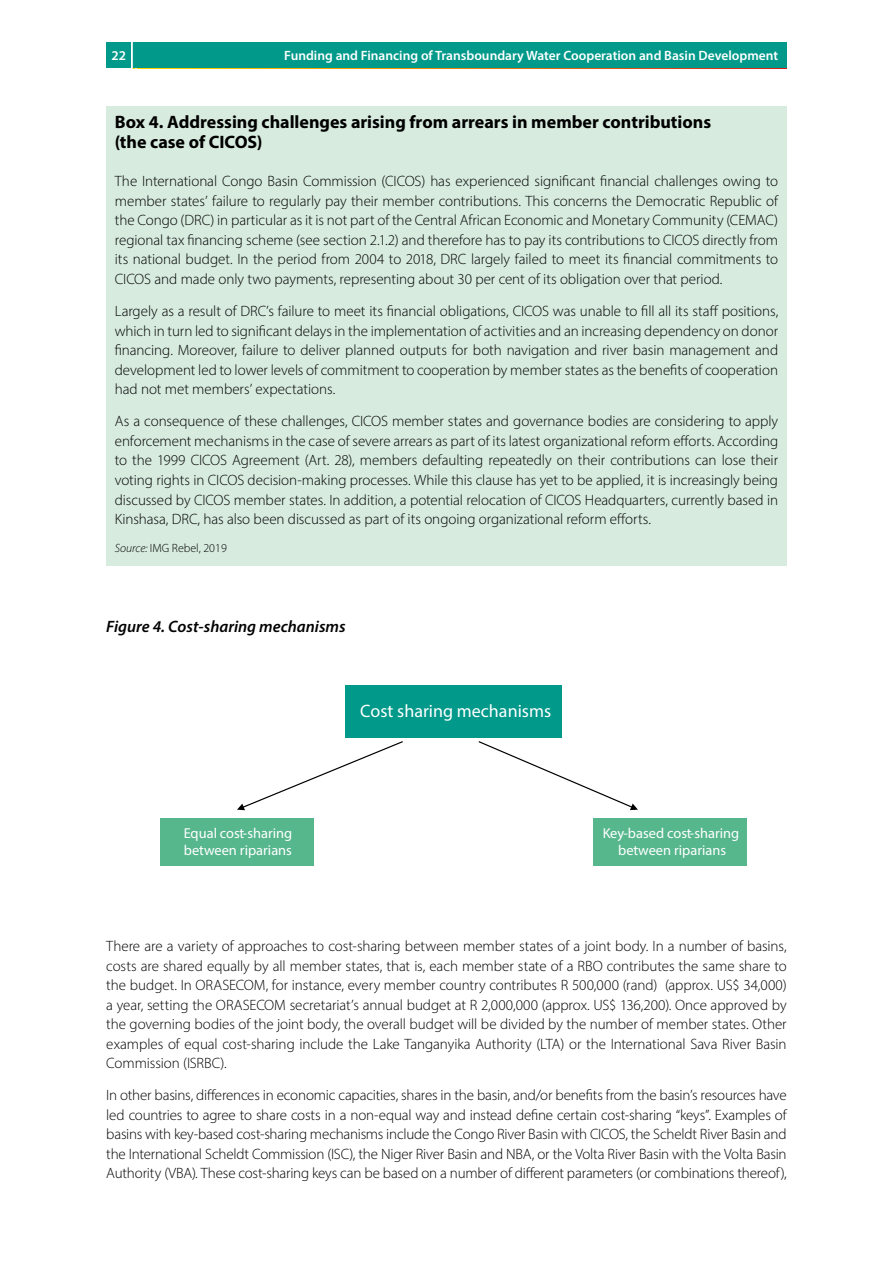
<style>
.page{position:relative;width:893px;height:1263px;background:#fff}
.page>*{position:absolute;margin:0;border:0;box-sizing:border-box;transform-origin:0 0}
.t1{font:700 18px/19.5px "Myriad Pro";color:#000}
.t2{font:18px "Myriad Pro";color:#fff}
.t3{font:italic 600 16.5px "Myriad Pro";color:#000}
.t4{font:300 15px/19.5px "Myriad Pro";letter-spacing:-.005em;color:#000;text-align:justify}
.t5{font:14.4px/17.2px "Myriad Pro";color:#fff}
.t6{font:600 13.5px "Myriad Pro";color:#fff}
.t7{font:300 12px "Myriad Pro";color:#000}
.s1{font-style:italic}
</style>
<div class="page">
<div style="left:106px;top:43px;width:681px;height:25px;background:#00998a"></div>
<hr style="left:131px;top:30px;width:2px;height:50px;background:#fff">
<div style="left:345px;top:685px;width:217px;height:53px;background:#00998a"></div>
<div style="left:160px;top:818px;width:154px;height:48px;background:#56b78d"></div>
<div style="left:593px;top:818px;width:154px;height:48px;background:#56b78d"></div>
<svg style="left:478px;top:741px;width:160px;height:69px"></svg>
<svg style="left:237px;top:741px;width:166px;height:69px"></svg>
<div style="left:106px;top:106px;width:681px;height:460px;background:#d7ebdf"></div>
<p class="t6" style="left:111px;top:47px;width:16px">22</p>
<p class="t6" style="left:284px;top:47px;width:495px">Funding and Financing of Transboundary Water Cooperation and Basin Development</p>
<p class="t1" style="left:115px;top:112px;width:598px">Box 4. Addressing challenges arising from arrears in member contributions (the case of CICOS)</p>
<p class="t4" style="left:115px;top:172px;width:665px">The International Congo Basin Commission (CICOS) has experienced significant financial challenges owing to member states’ failure to regularly pay their member contributions. This concerns the Democratic Republic of the Congo (DRC) in particular as it is not part of the Central African Economic and Monetary Community (CEMAC) regional tax financing scheme (see section 2.1.2) and therefore has to pay its contributions to CICOS directly from its national budget. In the period from 2004 to 2018, DRC largely failed to meet its financial commitments to CICOS and made only two payments, representing about 30 per cent of its obligation over that period.</p>
<p class="t4" style="left:115px;top:301px;width:665px">Largely as a result of DRC’s failure to meet its financial obligations, CICOS was unable to fill all its staff positions, which in turn led to significant delays in the implementation of activities and an increasing dependency on donor financing. Moreover, failure to deliver planned outputs for both navigation and river basin management and development led to lower levels of commitment to cooperation by member states as the benefits of cooperation had not met members’ expectations.</p>
<p class="t4" style="left:115px;top:412px;width:665px">As a consequence of these challenges, CICOS member states and governance bodies are considering to apply enforcement mechanisms in the case of severe arrears as part of its latest organizational reform efforts. According to the 1999 CICOS Agreement (Art. 28), members defaulting repeatedly on their contributions can lose their voting rights in CICOS decision-making processes. While this clause has yet to be applied, it is increasingly being discussed by CICOS member states. In addition, a potential relocation of CICOS Headquarters, currently based in Kinshasa, DRC, has also been discussed as part of its ongoing organizational reform efforts.</p>
<p class="t7" style="left:115px;top:541px;width:114px"><span class="s1">Source:</span> IMG Rebel, 2019</p>
<p class="t3" style="left:106px;top:616px;width:241px">Figure 4. Cost-sharing mechanisms</p>
<p class="t2" style="left:360px;top:700px;width:193px">Cost sharing mechanisms</p>
<p class="t5" style="left:184px;top:824px;width:110px">Equal cost-sharing between riparians</p>
<p class="t5" style="left:603px;top:824px;width:138px;text-align:center">Key-based cost-sharing between riparians</p>
<p class="t4" style="left:106px;top:936px;width:682px">There are a variety of approaches to cost-sharing between member states of a joint body. In a number of basins, costs are shared equally by all member states, that is, each member state of a RBO contributes the same share to the budget. In ORASECOM, for instance, every member country contributes R 500,000 (rand) (approx. US$ 34,000) a year, setting the ORASECOM secretariat’s annual budget at R 2,000,000 (approx. US$ 136,200). Once approved by the governing bodies of the joint body, the overall budget will be divided by the number of member states. Other examples of equal cost-sharing include the Lake Tanganyika Authority (LTA) or the International Sava River Basin Commission (ISRBC).</p>
<p class="t4" style="left:106px;top:1085px;width:682px">In other basins, differences in economic capacities, shares in the basin, and/or benefits from the basin’s resources have led countries to agree to share costs in a non-equal way and instead define certain cost-sharing “keys”. Examples of basins with key-based cost-sharing mechanisms include the Congo River Basin with CICOS, the Scheldt River Basin and the International Scheldt Commission (ISC), the Niger River Basin and NBA, or the Volta River Basin with the Volta Basin Authority (VBA). These cost-sharing keys can be based on a number of different parameters (or combinations thereof),</p>
</div>
